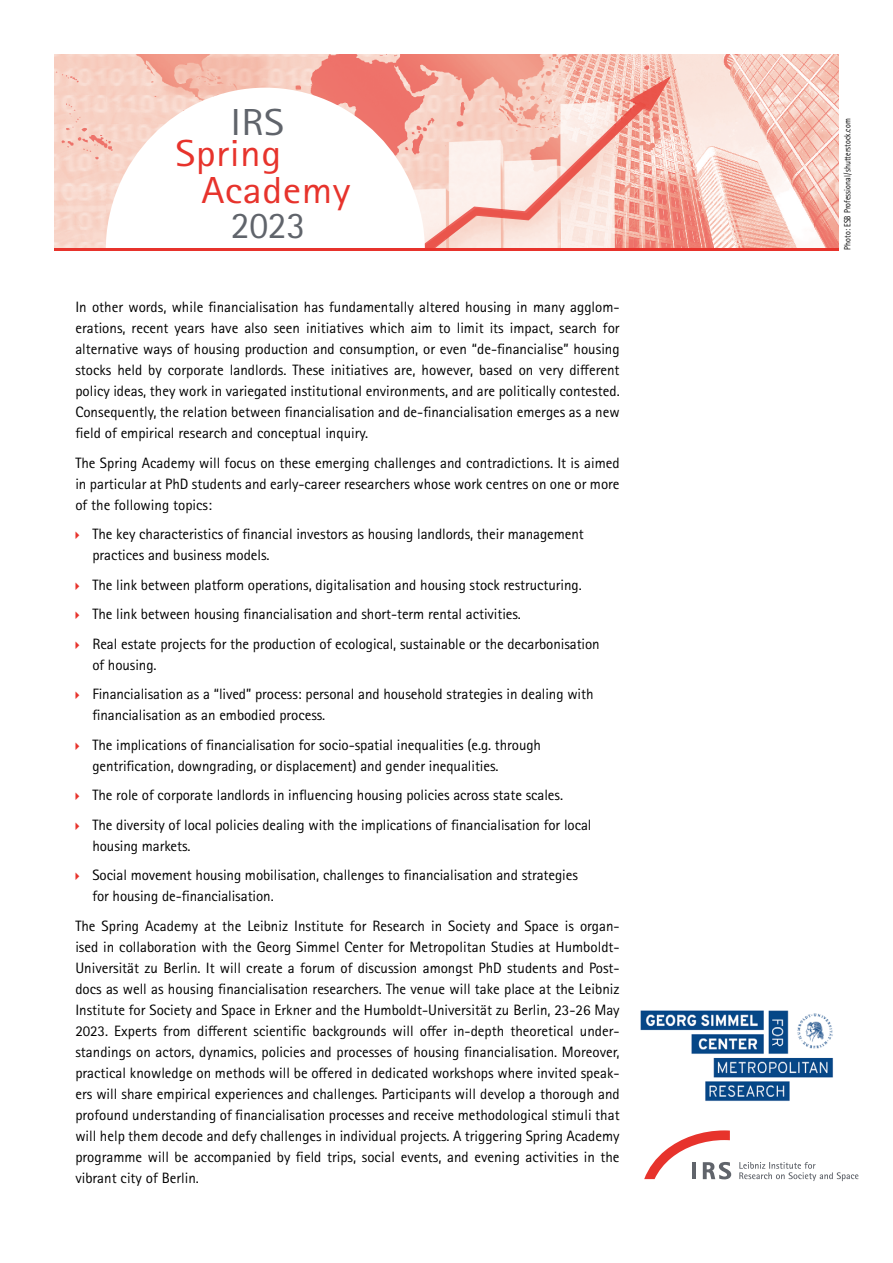
<style>
.page{position:relative;width:893px;height:1263px;background:#fff}
.page>*{position:absolute;margin:0;border:0;box-sizing:border-box;transform-origin:0 0}
.t1{font:37.65px "Rotis Sans Serif Pro";letter-spacing:.01em;color:#e7332c;scale:1.1 1}
.t2{font:37.65px "Rotis Sans Serif Pro";color:#60646b}
.t3{font:37.65px "Rotis Sans Serif Pro";color:#60646b;scale:1.1 1}
.t4{font:15px/21px "Rotis Sans Serif Pro";letter-spacing:-.005em;color:#000}
.t5{font:9px "Rotis Sans Serif Pro";letter-spacing:.01em;color:#000;scale:.88 1}
</style>
<div class="page">
<svg style="left:739px;top:1162px;width:119px;height:19px"></svg>
<svg style="left:644px;top:1130px;width:87px;height:49px"></svg>
<img style="left:640px;top:1010px;width:193px;height:91px">
<img style="left:54px;top:54px;width:785px;height:194px">
<svg style="left:419px;top:74px;width:254px;height:173px"></svg>
<svg style="left:106px;top:88px;width:319px;height:160px"></svg>
<hr style="left:54px;top:248px;width:785px;height:2px;background:#e7332c">
<h1 class="t3" style="left:230px;top:100px;width:50px">IRS</h1>
<h1 class="t1" style="left:176px;top:131px;width:98px">Spring</h1>
<h1 class="t1" style="left:201px;top:168px;width:137px">Academy</h1>
<h1 class="t2" style="left:231px;top:203px;width:76px">2023</h1>
<p class="t4" style="left:75px;top:297px;width:546px;text-align:justify">In other words, while financialisation has fundamentally altered housing in many agglom&shy;erations, recent years have also seen initiatives which aim to limit its impact, search for alternative ways of housing production and consumption, or even “de-financialise” housing stocks held by corporate landlords. These initiatives are, however, based on very different policy ideas, they work in variegated institutional environments, and are politically contested.<br>Consequently, the relation between financialisation and de-financialisation emerges as a new field of empirical research and conceptual inquiry.</p>
<p class="t4" style="left:75px;top:452px;width:546px;text-align:justify">The Spring Academy will focus on these emerging challenges and contradictions. It is aimed in particular at PhD students and early-career researchers whose work centres on one or more of the following topics:</p>
<p class="t4" style="left:92px;top:524px;width:493px">The key characteristics of financial investors as housing landlords, their management practices and business models.</p>
<p class="t4" style="left:92px;top:570px;width:509px;line-height:29.5px">The link between platform operations, digitalisation and housing stock restructuring.<br>The link between housing financialisation and short-term rental activities.<br>Real estate projects for the production of ecological, sustainable or the decarbonisation</p>
<p class="t4" style="left:92px;top:650px;width:503px;line-height:29.5px">of housing.<br>Financialisation as a “lived” process: personal and household strategies in dealing with</p>
<p class="t4" style="left:92px;top:701px;width:450px;line-height:29.5px">financialisation as an embodied process.<br>The implications of financialisation for socio-spatial inequalities (e.g. through</p>
<p class="t4" style="left:92px;top:751px;width:501px;line-height:29.5px">gentrification, downgrading, or displacement) and gender inequalities.<br>The role of corporate landlords in influencing housing policies across state scales.<br>The diversity of local policies dealing with the implications of financialisation for local</p>
<p class="t4" style="left:92px;top:831px;width:487px;line-height:29.5px">housing markets.<br>Social movement housing mobilisation, challenges to financialisation and strategies</p>
<p class="t4" style="left:75px;top:882px;width:546px;line-height:29.5px;text-indent:17px">for housing de-financialisation.<br>The Spring Academy at the Leibniz Institute for Research in Society and Space is organ-</p>
<p class="t4" style="left:75px;top:936px;width:546px;text-align:justify">ised in collaboration with the Georg Simmel Center for Metropolitan Studies at Humboldt-Universität zu Berlin. It will create a forum of discussion amongst PhD students and Post&shy;docs as well as housing financialisation researchers. The venue will take place at the Leibniz Institute for Society and Space in Erkner and the Humboldt-Universität zu Berlin, 23-26 May 2023. Experts from different scientific backgrounds will offer in-depth theoretical under&shy;standings on actors, dynamics, policies and processes of housing financialisation. Moreover, practical knowledge on methods will be offered in dedicated workshops where invited speak&shy;ers will share empirical experiences and challenges. Participants will develop a thorough and profound understanding of financialisation processes and receive methodological stimuli that will help them decode and defy challenges in individual projects. A triggering Spring Academy programme will be accompanied by field trips, social events, and evening activities in the vibrant city of Berlin.</p>
<p class="t5" style="left:842px;top:250px;width:151px;rotate:-90deg">Photo: ESB Professional/shutterstock.com</p>
</div>
